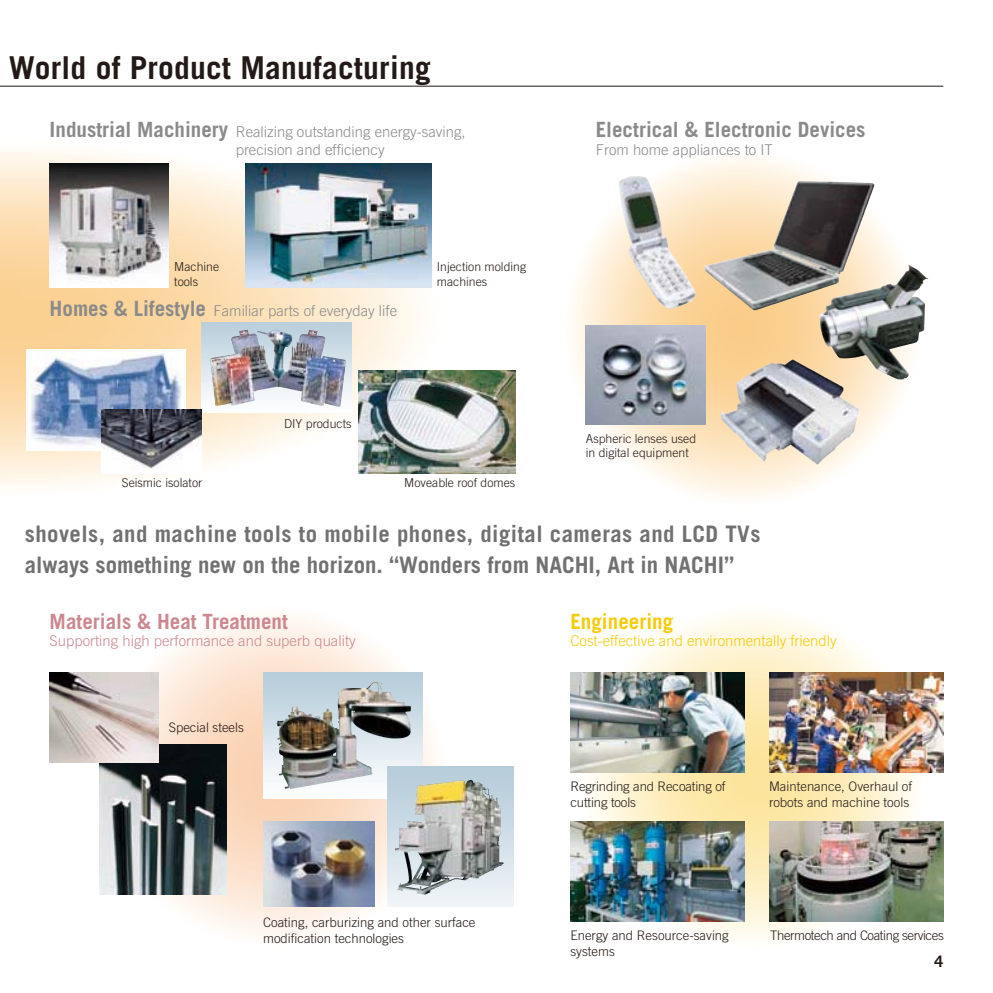
<style>
.page{position:relative;width:993px;height:993px;background:#fff}
.page>*{position:absolute;margin:0;border:0;box-sizing:border-box;transform-origin:0 0}
.t1{font:700 31.5px "Trade Gothic";letter-spacing:.01em;color:#231916}
.t2{font:700 22.75px/31.5px "Trade Gothic";letter-spacing:.02em;color:#717171}
.t3{font:700 21px "Trade Gothic";color:#8a8a8a}
.t4{font:700 21px "Trade Gothic";color:#cb8890}
.t5{font:700 21px "Trade Gothic";color:#f6cb08}
.t6{font:700 15.75px "Trade Gothic";color:#231916}
.t7{font:300 14.88px/17.5px "Trade Gothic";color:#8a8a8a}
.t8{font:300 14.88px "Trade Gothic";color:#cb8890}
.t9{font:300 14.88px "Trade Gothic";color:#f6cb08}
.t10{font:300 13.12px/15.8px "Trade Gothic";color:#231916}
.t11{font:300 13.12px "Trade Gothic";letter-spacing:-.03em;color:#231916}
.t12{font:300 12.25px/14.9px "Trade Gothic";color:#231916}
.s1{font-weight:700;font-size:21px}
</style>
<div class="page">
<img style="left:573px;top:159px;width:332px;height:339px">
<img style="left:103px;top:617px;width:345px;height:319px">
<img style="left:580px;top:614px;width:345px;height:325px">
<img style="left:0;top:150px;width:447px;height:337px">
<img style="left:201px;top:322px;width:150px;height:90px">
<img style="left:50px;top:164px;width:119px;height:124px">
<img style="left:246px;top:164px;width:186px;height:123px">
<img style="left:769px;top:672px;width:174px;height:99px">
<img style="left:570px;top:821px;width:174px;height:99px">
<img style="left:570px;top:672px;width:174px;height:99px">
<img style="left:769px;top:821px;width:174px;height:99px">
<img style="left:210px;top:329px;width:136px;height:77px">
<img style="left:26px;top:349px;width:159px;height:101px">
<img style="left:101px;top:410px;width:100px;height:63px">
<img style="left:359px;top:370px;width:156px;height:103px">
<img style="left:819px;top:265px;width:108px;height:114px">
<img style="left:773px;top:181px;width:25px;height:70px">
<img style="left:720px;top:359px;width:71px;height:74px">
<img style="left:585px;top:325px;width:119px;height:99px">
<img style="left:618px;top:176px;width:58px;height:132px">
<img style="left:263px;top:672px;width:159px;height:126px">
<img style="left:276px;top:682px;width:135px;height:106px">
<img style="left:263px;top:821px;width:112px;height:84px">
<img style="left:99px;top:744px;width:128px;height:149px">
<img style="left:50px;top:672px;width:109px;height:90px">
<img style="left:388px;top:765px;width:125px;height:140px">
<img style="left:395px;top:779px;width:108px;height:115px">
<hr style="left:0;top:86px;width:943px;height:1px;background:#231916">
<h1 class="t1" style="left:9px;top:57px;width:423px">World of Product Manufacturing</h1>
<p class="t7" style="left:236px;top:124px;width:231px;text-indent:-186px"><span class="s1">Industrial Machinery</span> Realizing outstanding energy-saving, precision and efficiency</p>
<p class="t12" style="left:174px;top:260px;width:46px">Machine tools</p>
<p class="t7" style="left:50px;top:303px;width:349px"><span class="s1">Homes &amp; Lifestyle</span> Familiar parts of everyday life</p>
<p class="t12" style="left:284px;top:417px;width:69px">DIY products</p>
<p class="t12" style="left:437px;top:260px;width:91px">Injection molding machines</p>
<p class="t12" style="left:122px;top:476px;width:82px">Seismic isolator</p>
<p class="t12" style="left:404px;top:476px;width:112px">Moveable roof domes</p>
<h3 class="t3" style="left:595px;top:122px;width:271px">Electrical &amp; Electronic Devices</h3>
<p class="t7" style="left:595px;top:142px;width:178px">From home appliances to IT</p>
<p class="t12" style="left:585px;top:431px;width:112px">Aspheric lenses used in digital equipment</p>
<h2 class="t2" style="left:25px;top:520px;width:737px">shovels, and machine tools to mobile phones, digital cameras and LCD TVs always something new on the horizon. “Wonders from NACHI, Art in NACHI”</h2>
<h3 class="t4" style="left:50px;top:613px;width:240px">Materials &amp; Heat Treatment</h3>
<p class="t8" style="left:50px;top:635px;width:307px">Supporting high performance and superb quality</p>
<p class="t10" style="left:169px;top:720px;width:77px">Special steels</p>
<p class="t10" style="left:263px;top:915px;width:214px">Coating, carburizing and other surface modification technologies</p>
<h3 class="t5" style="left:570px;top:613px;width:104px">Engineering</h3>
<p class="t9" style="left:570px;top:635px;width:268px">Cost-effective and environmentally friendly</p>
<p class="t10" style="left:570px;top:779px;width:156px">Regrinding and Recoating of cutting tools</p>
<p class="t10" style="left:768px;top:779px;width:144px">Maintenance, Overhaul of robots and machine tools</p>
<p class="t10" style="left:570px;top:928px;width:160px">Energy and Resource-saving systems</p>
<p class="t11" style="left:770px;top:929px;width:175px">Thermotech and Coating services</p>
<p class="t6" style="left:934px;top:955px;width:10px">4</p>
</div>
